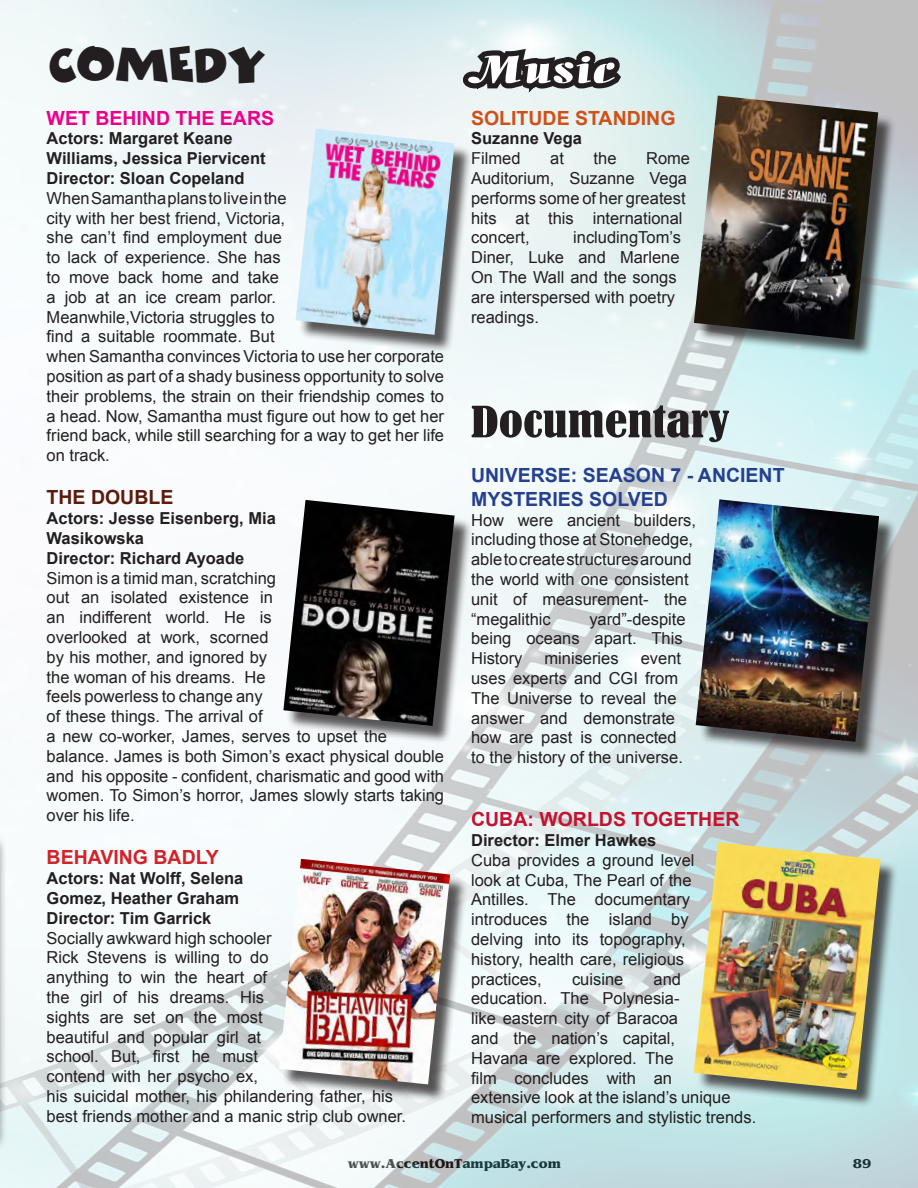
<style>
.page{position:relative;width:918px;height:1188px;background:#fff}
.page>*{position:absolute;margin:0;border:0;box-sizing:border-box;transform-origin:0 0}
.t1{font:40.5px "Comics Car Toon";color:#231f20}
.t2{font:condensed 40.05px "Bernard";color:#231f20;scale:1.27 1}
.t3{font:36.15px "Allegro Font";color:#fff;scale:1.62 1}
.t4{font:700 19.5px/23.4px "Arial";color:#25408f}
.t5{font:700 19.5px "Arial";color:#c41230}
.t6{font:700 19.5px "Arial";color:#ec008c}
.t7{font:700 19.5px "Arial";color:#cf5019}
.t8{font:700 19.5px "Arial";color:#d1232a}
.t9{font:700 19.5px "Arial";color:#5c1b0c}
.t10{font:16.5px/19.8px "Arial";color:#231f20}
.t11{font:700 16.5px/19.8px "Arial";color:#231f20}
.t12{font:700 13.5px "Benguiat";color:#231f20}
</style>
<div class="page">
<img style="left:0;top:0;width:918px;height:1188px">
<div style="left:0;top:835px;width:7px;height:317px;background:#231f20;opacity:.75"></div>
<div style="left:298px;top:131px;width:175px;height:222px;background:#231f20;opacity:.75"></div>
<img style="left:296px;top:129px;width:159px;height:206px">
<div style="left:286px;top:503px;width:187px;height:241px;background:#231f20;opacity:.75"></div>
<img style="left:283px;top:500px;width:172px;height:226px">
<div style="left:282px;top:862px;width:186px;height:241px;background:#231f20;opacity:.75"></div>
<img style="left:279px;top:859px;width:171px;height:225px">
<div style="left:697px;top:98px;width:199px;height:260px;background:#231f20;opacity:.75"></div>
<img style="left:694px;top:96px;width:184px;height:244px">
<div style="left:698px;top:502px;width:199px;height:258px;background:#231f20;opacity:.75"></div>
<img style="left:696px;top:499px;width:183px;height:243px">
<div style="left:696px;top:845px;width:203px;height:263px;background:#231f20;opacity:.75"></div>
<img style="left:694px;top:842px;width:187px;height:248px">
<svg style="left:458px;top:4px;width:171px;height:297px"></svg>
<h1 class="t1" style="left:50px;top:41px;width:217px">COMEDY</h1>
<h3 class="t3" style="left:466px;top:48px;width:94px">Music</h3>
<p class="t6" style="left:47px;top:105px;width:102px">WET BEHIND</p>
<p class="t6" style="left:176px;top:105px;width:59px">THE EAR</p>
<p class="t6" style="left:261px;top:105px;width:15px">S</p>
<p class="t11" style="left:47px;top:129px;width:221px">Actors: Margaret Keane<br>Williams, Jessica Piervicent<br>Director: Sloan Copeland</p>
<p class="t10" style="left:47px;top:188px;width:399px">When Samantha plans to live in the<br>city with her best friend, Victoria,<br>she can’t find employment due<br>to lack of experience. She has<br>to move back home and take<br>a job at an ice cream parlor.<br>Meanwhile,Victoria struggles to<br>find a suitable roommate. But<br>when Samantha convinces Victoria to use her corporate position as part of a shady business opportunity to solve their problems, the strain on their friendship comes to a head. Now, Samantha must figure out how to get her friend back, while still searching for a way to get her life on track.</p>
<p class="t9" style="left:47px;top:484px;width:59px">THE DOU</p>
<p class="t9" style="left:134px;top:484px;width:27px">BLE</p>
<p class="t11" style="left:47px;top:509px;width:231px">Actors: Jesse Eisenberg, Mia<br>Wasikowska<br>Director: Richard Ayoade</p>
<p class="t10" style="left:47px;top:568px;width:399px">Simon is a timid man, scratching<br>out an isolated existence in<br>an indifferent world. He is<br>overlooked at work, scorned<br>by his mother, and ignored by<br>the woman of his dreams. He<br>feels powerless to change any<br>of these things. The arrival of<br>a new co-worker, James, serves to upset the balance. James is both Simon’s exact physical double and his opposite - confident, charismatic and good with women. To Simon’s horror, James slowly starts taking over his life.</p>
<p class="t8" style="left:47px;top:844px;width:79px">BEHAVING</p>
<p class="t8" style="left:154px;top:844px;width:28px">BADLY</p>
<p class="t11" style="left:47px;top:869px;width:198px">Actors: Nat Wolff, Selena<br>Gomez, Heather Graham<br>Director: Tim Garrick</p>
<p class="t10" style="left:47px;top:928px;width:361px">Socially awkward high schooler<br>Rick Stevens is willing to do<br>anything to win the heart of<br>the girl of his dreams. His<br>sights are set on the most<br>beautiful and popular girl at<br>school. But, first he must<br>contend with her psycho ex,<br>his suicidal mother, his philandering father, his best friends mother and a manic strip club owner.</p>
<p class="t7" style="left:471px;top:105px;width:206px">Solitude Standing</p>
<p class="t11" style="left:471px;top:129px;width:112px">Suzanne Vega</p>
<p class="t10" style="left:471px;top:149px;width:51px">Filmed</p>
<p class="t10" style="left:550px;top:149px;width:15px">at</p>
<p class="t10" style="left:594px;top:149px;width:24px">the</p>
<p class="t10" style="left:471px;top:149px;width:221px;text-indent:175px">Rome<br>Auditorium, Suzanne Vega performs some of her greatest hits at this international concert,</p>
<p class="t10" style="left:471px;top:228px;width:211px;text-indent:102px">includingTom’s<br>Diner, Luke and Marlene<br>On The Wall and the songs are interspersed with poetry readings.</p>
<h2 class="t2" style="left:471px;top:399px;width:205px">Documentary</h2>
<p class="t4" style="left:471px;top:464px;width:310px">UNIVERSE: Season 7 - Ancient<br>Mysteries Solved</p>
<p class="t10" style="left:471px;top:510px;width:226px">How were ancient builders, including those at Stonehedge, able to create structures around the world with one consistent unit of measurement- the “megalithic</p>
<p class="t10" style="left:471px;top:609px;width:216px;text-indent:118px">yard”-despite being oceans apart. This<br>History</p>
<p class="t10" style="left:544px;top:649px;width:76px">miniseries</p>
<p class="t10" style="left:471px;top:649px;width:213px;text-indent:170px">event uses experts and CGI from<br>The Universe to reveal the answer and demonstrate how are past is connected to the history of the universe.</p>
<p class="t5" style="left:471px;top:806px;width:270px">CUBA: Worlds Togeth er</p>
<p class="t11" style="left:471px;top:831px;width:187px">Director: Elmer Hawkes</p>
<p class="t10" style="left:471px;top:850px;width:225px">Cuba provides a ground level look at Cuba, The Pearl of the<br>Antilles. The documentary introduces the island by delving into its topography, history, health care, religious practices,</p>
<p class="t10" style="left:471px;top:969px;width:287px;text-indent:182px">and education. The Polynesia-<br>like eastern city of Baracoa<br>and the nation’s capital,<br>Havana are explored. The<br>film concludes with an<br>extensive look at the island’s unique musical performers and stylistic trends.</p>
<p class="t10" style="left:572px;top:969px;width:53px">cuisine</p>
<p class="t12" style="left:348px;top:1155px;width:215px">www.AccentOnTampaBay.com</p>
<p class="t12" style="left:853px;top:1155px;width:20px">89</p>
</div>
